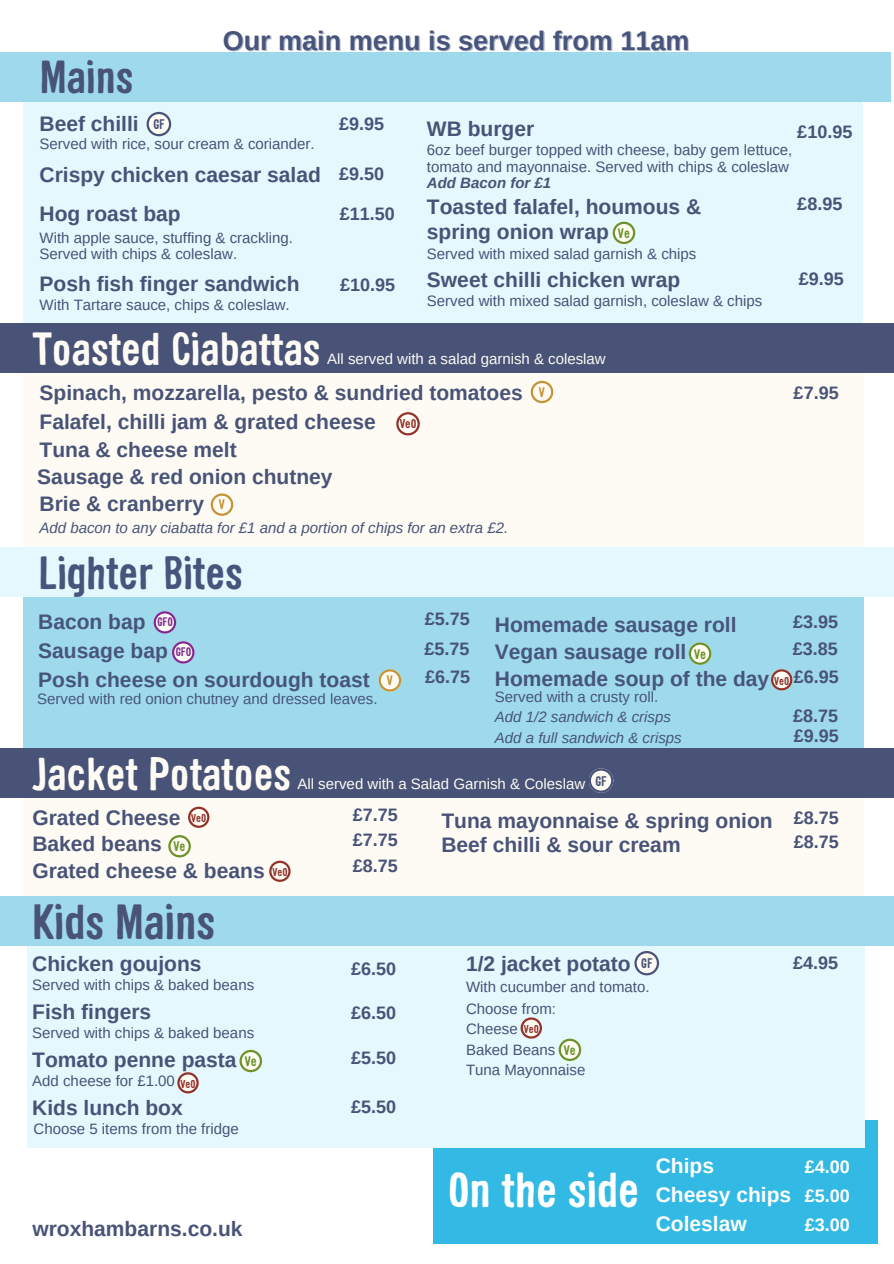
<style>
.page{position:relative;width:894px;height:1264px;background:#fff}
.page>*{position:absolute;margin:0;border:0;box-sizing:border-box;transform-origin:0 0}
.t1{font:700 48px "Sini";color:#fff}
.t2{font:700 48px "Sini";color:#485377}
.t3{font:700 45px "Sini";color:#fdfbf4}
.t4{font:700 45px "Sini";color:#47547c}
.t5{font:700 45px "Sini";color:#485377}
.t6{font:700 27px "Arimo";color:#47547c}
.t7{font:700 21px/24.8px "Arimo";color:#485377}
.t8{font:700 21px "Arimo";color:#47547c}
.t9{font:700 21px/29.2px "Arimo";color:#fff}
.t10{font:700 18px "Arimo";color:#485377}
.t11{font:700 18px "Arimo";color:#fff}
.t12{font:15px/20.2px "Arimo";color:#485377}
.t13{font:15px "Arimo";color:#fdfbf4}
.t14{font:15px "Arimo";color:#47547c}
.t15{font:italic 15px "Arimo";color:#485377}
.t16{font:italic 15px "Arimo";color:#47547c}
.t17{font:italic 700 15px "Arimo";color:#485377}
.t18{font:700 13.5px "Sini";color:#6d922a}
.t19{font:700 13.5px "Sini";color:#485377}
.t20{font:700 13.5px "Sini";color:#c49436}
.t21{font:700 12.45px "Sini";color:#92332a}
.t22{font:700 12px "Sini";color:#802a92}
.t23{font:700 11.25px "Sini";color:#92332a}
</style>
<div class="page">
<div style="left:23px;top:77px;width:840px;height:253px;background:#e4f8fe"></div>
<div style="left:0;top:52px;width:891px;height:50px;background:#9edaec"></div>
<div style="left:23px;top:327px;width:840px;height:223px;background:#fdfbf4"></div>
<div style="left:23px;top:564px;width:840px;height:195px;background:#9edaec"></div>
<div style="left:433px;top:1120px;width:444px;height:123px;background:#32b9e4"></div>
<div style="left:23px;top:756px;width:840px;height:145px;background:#fdfbf4"></div>
<div style="left:0;top:748px;width:893px;height:50px;background:#485377"></div>
<div style="left:27px;top:933px;width:837px;height:214px;background:#e4f8fe"></div>
<div style="left:0;top:896px;width:893px;height:50px;background:#9edaec"></div>
<div style="left:0;top:323px;width:893px;height:50px;background:#485377"></div>
<div style="left:0;top:547px;width:893px;height:49px;background:#e4f8fe"></div>
<svg style="left:146px;top:112px;width:25px;height:24px"></svg>
<svg style="left:396px;top:412px;width:23px;height:23px"></svg>
<svg style="left:612px;top:222px;width:23px;height:22px"></svg>
<svg style="left:688px;top:642px;width:23px;height:23px"></svg>
<svg style="left:168px;top:835px;width:23px;height:22px"></svg>
<svg style="left:239px;top:1049px;width:23px;height:23px"></svg>
<svg style="left:558px;top:1038px;width:23px;height:23px"></svg>
<svg style="left:153px;top:611px;width:23px;height:22px"></svg>
<svg style="left:172px;top:641px;width:22px;height:22px"></svg>
<svg style="left:530px;top:381px;width:23px;height:22px"></svg>
<svg style="left:211px;top:493px;width:22px;height:23px"></svg>
<svg style="left:378px;top:669px;width:23px;height:22px"></svg>
<svg style="left:634px;top:951px;width:25px;height:24px"></svg>
<svg style="left:589px;top:768px;width:24px;height:24px"></svg>
<svg style="left:771px;top:669px;width:21px;height:21px"></svg>
<svg style="left:188px;top:806px;width:21px;height:21px"></svg>
<svg style="left:269px;top:860px;width:21px;height:21px"></svg>
<svg style="left:177px;top:1072px;width:22px;height:21px"></svg>
<svg style="left:520px;top:1017px;width:22px;height:21px"></svg>
<h3 class="t6" style="left:223px;top:25px;width:468px">Our main menu is served from 11am</h3>
<h2 class="t5" style="left:39px;top:59px;width:95px">Mains</h2>
<h1 class="t7" style="left:39px;top:111px;width:101px">Beef chilli</h1>
<h3 class="t12" style="left:39px;top:134px;width:276px">Served with rice, sour cream &amp; coriander.</h3>
<h4 class="t7" style="left:39px;top:162px;width:283px">Crispy chicken caesar salad</h4>
<p class="t7" style="left:39px;top:201px;width:143px">Hog roast bap</p>
<h6 class="t12" style="left:39px;top:230px;width:255px;line-height:15.8px">With apple sauce, stuffing &amp; crackling.<br>Served with chips &amp; coleslaw.</h6>
<h3 class="t7" style="left:39px;top:272px;width:262px">Posh fish finger sandwich</h3>
<h4 class="t12" style="left:39px;top:295px;width:251px">With Tartare sauce, chips &amp; coleslaw.</h4>
<h3 class="t19" style="left:153px;top:119px;width:13px">GF</h3>
<h4 class="t10" style="left:339px;top:114px;width:47px">£9.95</h4>
<h3 class="t10" style="left:339px;top:164px;width:47px">£9.50</h3>
<h6 class="t10" style="left:340px;top:204px;width:57px">£11.50</h6>
<h5 class="t10" style="left:340px;top:275px;width:57px">£10.95</h5>
<h3 class="t7" style="left:427px;top:117px;width:109px">WB burger</h3>
<h4 class="t12" style="left:427px;top:142px;width:367px;line-height:16.8px">6oz beef burger topped with cheese, baby gem lettuce, tomato and mayonnaise. Served with chips &amp; coleslaw</h4>
<h6 class="t17" style="left:427px;top:175px;width:126px">Add Bacon for £1</h6>
<h3 class="t7" style="left:427px;top:195px;width:276px">Toasted falafel, houmous &amp; spring onion wrap</h3>
<h4 class="t12" style="left:427px;top:244px;width:271px">Served with mixed salad garnish &amp; chips</h4>
<h6 class="t7" style="left:427px;top:268px;width:255px">Sweet chilli chicken wrap</h6>
<h4 class="t12" style="left:427px;top:291px;width:337px">Served with mixed salad garnish, coleslaw &amp; chips</h4>
<h3 class="t10" style="left:797px;top:121px;width:57px">£10.95</h3>
<p class="t10" style="left:797px;top:194px;width:47px">£8.95</p>
<h6 class="t18" style="left:617px;top:228px;width:13px">Ve</h6>
<h6 class="t10" style="left:798px;top:269px;width:47px">£9.95</h6>
<h3 class="t3" style="left:32px;top:331px;width:289px">Toasted Ciabattas</h3>
<h4 class="t13" style="left:327px;top:350px;width:280px">All served with a salad garnish &amp; coleslaw</h4>
<h3 class="t7" style="left:39px;top:380px;width:484px">Spinach, mozzarella, pesto &amp; sundried tomatoes</h3>
<h4 class="t7" style="left:39px;top:409px;width:337px">Falafel, chilli jam &amp; grated cheese</h4>
<h6 class="t7" style="left:39px;top:437px;width:199px">Tuna &amp; cheese melt</h6>
<h6 class="t7" style="left:37px;top:464px;width:297px">Sausage &amp; red onion chutney</h6>
<h1 class="t7" style="left:39px;top:491px;width:166px">Brie &amp; cranberry</h1>
<h3 class="t15" style="left:39px;top:519px;width:470px">Add bacon to any ciabatta for £1 and a portion of chips for an extra £2.</h3>
<h4 class="t21" style="left:399px;top:419px;width:18px">VeO</h4>
<p class="t20" style="left:219px;top:499px;width:8px">V</p>
<h6 class="t4" style="left:38px;top:555px;width:206px">Lighter Bites</h6>
<p class="t20" style="left:539px;top:386px;width:8px">V</p>
<p class="t10" style="left:793px;top:383px;width:47px">£7.95</p>
<h3 class="t8" style="left:38px;top:610px;width:109px">Bacon bap</h3>
<p class="t8" style="left:38px;top:638px;width:131px">Sausage bap</p>
<h3 class="t8" style="left:38px;top:668px;width:333px">Posh cheese on sourdough toast</h3>
<h3 class="t14" style="left:37px;top:690px;width:342px">Served with red onion chutney and dressed leaves.</h3>
<p class="t22" style="left:157px;top:617px;width:17px">GFO</p>
<p class="t22" style="left:175px;top:647px;width:17px">GFO</p>
<p class="t20" style="left:387px;top:675px;width:8px">V</p>
<h4 class="t10" style="left:424px;top:609px;width:47px">£5.75</h4>
<h1 class="t10" style="left:424px;top:638px;width:47px">£5.75</h1>
<h3 class="t10" style="left:425px;top:666px;width:47px">£6.75</h3>
<p class="t10" style="left:793px;top:611px;width:47px">£3.95</p>
<h3 class="t10" style="left:792px;top:638px;width:47px">£3.85</h3>
<h4 class="t10" style="left:793px;top:666px;width:47px">£6.95</h4>
<h3 class="t8" style="left:495px;top:613px;width:243px">Homemade sausage roll</h3>
<p class="t8" style="left:495px;top:640px;width:193px">Vegan sausage roll</p>
<h6 class="t8" style="left:495px;top:666px;width:276px">Homemade soup of the day</h6>
<h6 class="t18" style="left:694px;top:648px;width:13px">Ve</h6>
<h4 class="t23" style="left:774px;top:676px;width:16px">VeO</h4>
<h3 class="t14" style="left:495px;top:689px;width:165px">Served with a crusty roll.</h3>
<h4 class="t16" style="left:495px;top:708px;width:177px">Add 1/2 sandwich &amp; crisps</h4>
<h6 class="t16" style="left:495px;top:729px;width:188px">Add a full sandwich &amp; crisps</h6>
<h3 class="t10" style="left:793px;top:705px;width:47px">£8.75</h3>
<h4 class="t10" style="left:793px;top:725px;width:47px">£9.95</h4>
<h4 class="t3" style="left:32px;top:756px;width:260px">Jacket Potatoes</h4>
<p class="t13" style="left:297px;top:775px;width:289px">All served with a Salad Garnish &amp; Coleslaw</p>
<h3 class="t19" style="left:595px;top:775px;width:13px">GF</h3>
<p class="t7" style="left:32px;top:805px;width:150px">Grated Cheese</p>
<h6 class="t7" style="left:32px;top:831px;width:131px">Baked beans</h6>
<h6 class="t7" style="left:32px;top:857px;width:234px">Grated cheese &amp; beans</h6>
<h1 class="t23" style="left:191px;top:813px;width:16px">VeO</h1>
<p class="t18" style="left:173px;top:841px;width:13px">Ve</p>
<h4 class="t23" style="left:272px;top:867px;width:16px">VeO</h4>
<h4 class="t2" style="left:32px;top:903px;width:184px">Kids Mains</h4>
<h6 class="t7" style="left:32px;top:951px;width:171px">Chicken goujons</h6>
<h1 class="t12" style="left:32px;top:974px;width:223px">Served with chips &amp; baked beans</h1>
<h3 class="t7" style="left:32px;top:999px;width:120px">Fish fingers</h3>
<h4 class="t12" style="left:32px;top:1022px;width:223px">Served with chips &amp; baked beans</h4>
<h4 class="t7" style="left:32px;top:1047px;width:206px">Tomato penne pasta</h4>
<p class="t18" style="left:245px;top:1055px;width:13px">Ve</p>
<h4 class="t12" style="left:32px;top:1070px;width:144px">Add cheese for £1.00</h4>
<h4 class="t23" style="left:180px;top:1079px;width:16px">VeO</h4>
<h3 class="t7" style="left:32px;top:1095px;width:152px">Kids lunch box</h3>
<h4 class="t12" style="left:34px;top:1118px;width:207px">Choose 5 items from the fridge</h4>
<h4 class="t10" style="left:353px;top:804px;width:47px">£7.75</h4>
<h6 class="t10" style="left:353px;top:829px;width:47px">£7.75</h6>
<h4 class="t10" style="left:353px;top:855px;width:47px">£8.75</h4>
<h1 class="t10" style="left:351px;top:958px;width:47px">£6.50</h1>
<h3 class="t10" style="left:351px;top:1002px;width:47px">£6.50</h3>
<h4 class="t10" style="left:351px;top:1047px;width:47px">£5.50</h4>
<h6 class="t10" style="left:351px;top:1096px;width:47px">£5.50</h6>
<h6 class="t7" style="left:441px;top:808px;width:333px">Tuna mayonnaise &amp; spring onion</h6>
<h3 class="t7" style="left:441px;top:832px;width:241px">Beef chilli &amp; sour cream</h3>
<h3 class="t7" style="left:466px;top:951px;width:166px">1/2 jacket potato</h3>
<h4 class="t12" style="left:466px;top:976px;width:185px">With cucumber and tomato.</h4>
<h3 class="t12" style="left:466px;top:998px;width:121px">Choose from:<br>Cheese<br>Baked Beans<br>Tuna Mayonnaise</h3>
<p class="t19" style="left:640px;top:958px;width:13px">GF</p>
<h3 class="t23" style="left:523px;top:1024px;width:16px">VeO</h3>
<p class="t18" style="left:563px;top:1044px;width:13px">Ve</p>
<p class="t10" style="left:793px;top:807px;width:47px">£8.75</p>
<h4 class="t10" style="left:793px;top:832px;width:47px">£8.75</h4>
<h3 class="t10" style="left:793px;top:952px;width:47px">£4.95</h3>
<h6 class="t7" style="left:32px;top:1216px;width:211px">wroxhambarns.co.uk</h6>
<p class="t1" style="left:447px;top:1171px;width:193px">On the side</p>
<h4 class="t9" style="left:655px;top:1150px;width:137px">Chips<br>Cheesy chips<br>Coleslaw</h4>
<h3 class="t11" style="left:804px;top:1156px;width:47px">£4.00</h3>
<h3 class="t11" style="left:804px;top:1185px;width:47px">£5.00</h3>
<h4 class="t11" style="left:804px;top:1214px;width:47px">£3.00</h4>
</div>
